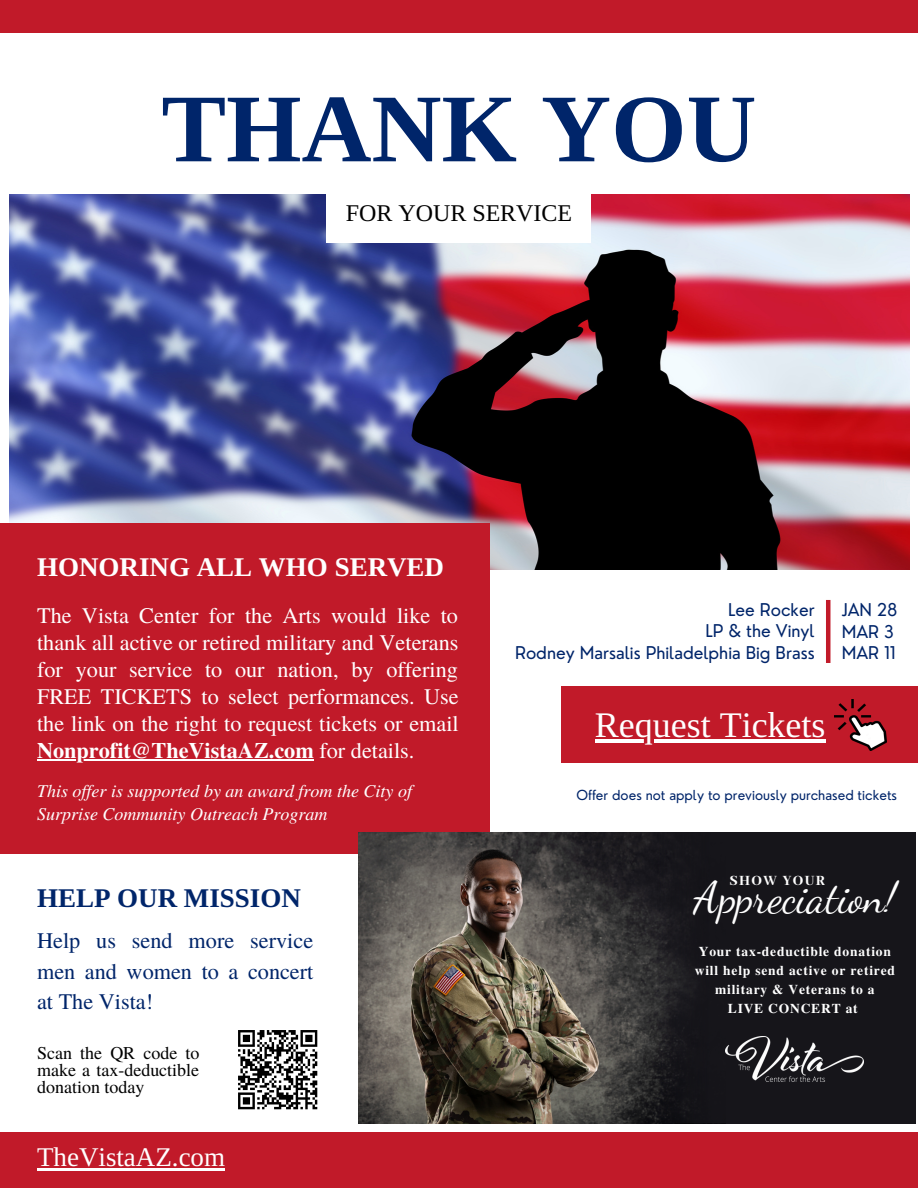
<style>
.page{position:relative;width:918px;height:1188px;background:#fff}
.page>*{position:absolute;margin:0;border:0;box-sizing:border-box;transform-origin:0 0}
.t1{font:700 97.05px "Libra Serif Modern";color:#00256a}
.t2{font:43.35px "Dancing Script";color:#fff}
.t3{font:36px "Libra Serif Modern";color:#fff}
.t4{font:700 27px "Libra Serif Modern";color:#fff}
.t5{font:700 27px "Libra Serif Modern";color:#00256a}
.t6{font:27px "Libra Serif Modern";color:#fff}
.t7{font:24px "Libra Serif Modern";color:#000}
.t8{font:22.2px/27px "Te X Gyre Termes";color:#fff;text-align:justify}
.t9{font:22.2px/30.3px "Te X Gyre Termes";color:#00256a;text-align:justify}
.t10{font:italic 18px/22.5px "Te X Gyre Termes";color:#fff}
.t11{font:18px/16.8px "Te X Gyre Termes";color:#000;text-align:justify}
.t12{font:17.25px/21.3px "Nourd";color:#00256a;text-align:right}
.t13{font:800 15.45px "Abhaya Libre";letter-spacing:.09em;color:#fff}
.t14{font:700 13.5px/19.2px "Te X Gyre Termes";letter-spacing:.06em;color:#fff;text-align:center}
.t15{font:13.5px "Nourd";color:#00256a}
.s1{font-weight:700}
</style>
<div class="page">
<img style="left:9px;top:194px;width:900px;height:376px">
<div style="left:327px;top:160px;width:264px;height:82px;background:#fff"></div>
<div style="left:0;top:0;width:918px;height:33px;background:#c11a29"></div>
<div style="left:0;top:523px;width:489px;height:331px;background:#c11a29"></div>
<div style="left:359px;top:833px;width:557px;height:290px;background:#16151a"></div>
<img style="left:359px;top:833px;width:203px;height:290px">
<img style="left:562px;top:832px;width:163px;height:291px">
<img style="left:726px;top:1037px;width:138px;height:45px">
<hr style="left:826px;top:600px;width:4px;height:63px;background:#c11a29">
<div style="left:561px;top:686px;width:357px;height:77px;background:#c11a29"></div>
<div style="left:0;top:1132px;width:918px;height:56px;background:#c11a29"></div>
<svg style="left:238px;top:1030px;width:80px;height:80px"></svg>
<img style="left:835px;top:699px;width:52px;height:52px">
<hr style="left:595px;top:739px;width:231px;height:4px;background:#fff">
<hr style="left:37px;top:759px;width:277px;height:1px;background:#fff">
<hr style="left:37px;top:1169px;width:188px;height:2px;background:#fff">
<h1 class="t1" style="left:162px;top:73px;width:596px">THANK YOU</h1>
<p class="t7" style="left:346px;top:200px;width:228px">FOR YOUR SERVICE</p>
<p class="t4" style="left:37px;top:551px;width:409px">HONORING ALL WHO SERVED</p>
<p class="t8" style="left:37px;top:601px;width:423px">The Vista Center for the Arts would like to thank all active or retired military and Veterans for your service to our nation, by offering FREE TICKETS to select performances. Use the link on the right to request tickets or email <span class="s1">Nonprofit@TheVistaAZ.com</span> for details.</p>
<p class="t10" style="left:37px;top:779px;width:377px">This of er is supported by an award from the City of<br>Surprise Community Outreach Program</p>
<p class="t5" style="left:37px;top:883px;width:265px">HELP OUR MISSION</p>
<p class="t9" style="left:37px;top:925px;width:278px">Help us send more service men and women to a concert at The Vista!</p>
<p class="t11" style="left:37px;top:1044px;width:164px">Scan the QR code to make a tax-deductible donation today</p>
<p class="t6" style="left:37px;top:1143px;width:190px">TheVistaAZ.com</p>
<p class="t12" style="left:515px;top:599px;width:301px">Lee Rocker<br>LP &amp; the Vinyl<br>Rodney Marsalis Philadelphia Big Brass</p>
<p class="t12" style="left:842px;top:599px;width:57px;text-align:left">JAN 28<br>MAR 3<br>MAR 11</p>
<h3 class="t3" style="left:595px;top:706px;width:232px">Request Tickets</h3>
<p class="t15" style="left:576px;top:787px;width:322px">Offer does not apply to previously purchased tickets</p>
<p class="t13" style="left:729px;top:872px;width:97px">SHOW YOUR</p>
<h2 class="t2" style="left:694px;top:872px;width:204px">Appreciation!</h2>
<p class="t14" style="left:695px;top:941px;width:202px">Your tax-deductible donation will help send active or retired military &amp; Veterans to a<br>LIVE CONCERT at</p>
</div>
